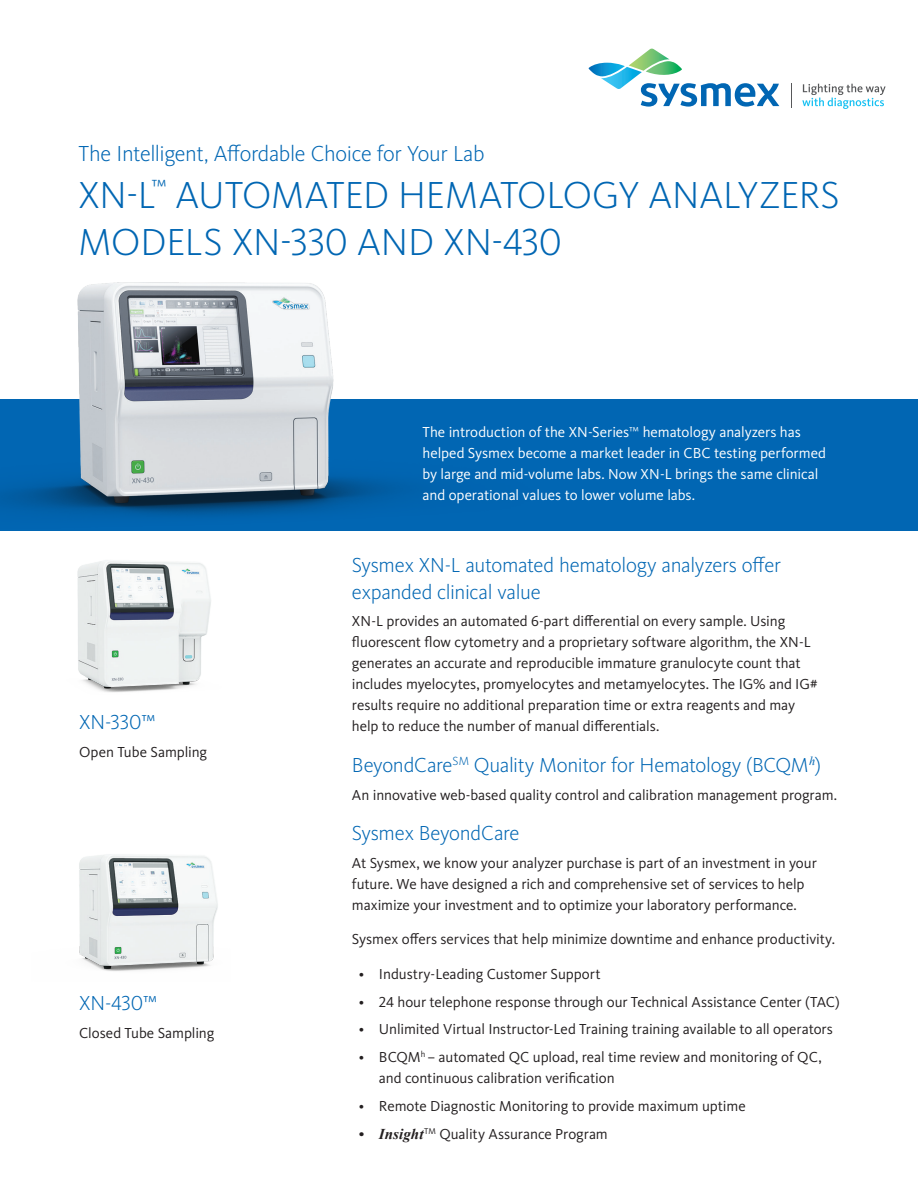
<style>
.page{position:relative;width:918px;height:1188px;background:#fff}
.page>*{position:absolute;margin:0;border:0;box-sizing:border-box;transform-origin:0 0}
.t1{font:300 39px "Kievit Pro";letter-spacing:-.005em;color:#0166b3}
.t2{font:300 22.5px "Kievit Pro";letter-spacing:-.02em;color:#0166b3}
.Sub-headline{font:300 21px/27px "Kievit Pro";letter-spacing:-.015em;color:#0166b3}
.Body_Copy{font:15px/21px "Kievit Pro";letter-spacing:-.005em;color:#231f20}
.Body_Copy-2{font:15px/21px "Kievit Pro";letter-spacing:-.005em;color:#fff}
.Bullet_List{font:15px "Kievit Pro";letter-spacing:-.005em;color:#231f20}
.s1{font-weight:300}
.s2{font-family:"Times New Roman";font-weight:700;font-style:italic}
</style>
<div class="page">
<div style="left:0;top:399px;width:918px;height:132px;background:#0166b3"></div>
<img style="left:79px;top:854px;width:139px;height:117px">
<img style="left:77px;top:560px;width:134px;height:132px">
<img style="left:0;top:283px;width:406px;height:234px">
<svg style="left:589px;top:49px;width:190px;height:58px"></svg>
<svg style="left:791px;top:83px;width:1px;height:24px"></svg>
<svg style="left:802px;top:84px;width:84px;height:25px"></svg>
<p class="t2" style="left:79px;top:140px;width:408px">The Intelligent, Affordable Choice for Your Lab</p>
<p class="t1" style="left:78px;top:172px;width:763px">XN-L<sup>™</sup> AUTOMATED HEMATOLOGY ANALYZERS</p>
<p class="t1" style="left:78px;top:219px;width:485px">MODELS XN-330 AND XN-430</p>
<p class="Sub-headline" style="left:79px;top:708px;width:78px">XN-330™</p>
<p class="Bullet_List" style="left:79px;top:743px;width:130px">Open Tube Sampling</p>
<p class="Sub-headline" style="left:79px;top:990px;width:80px">XN-430™</p>
<p class="Bullet_List" style="left:79px;top:1024px;width:137px">Closed Tube Sampling</p>
<p class="Body_Copy-2" style="left:423px;top:421px;width:405px">The introduction of the XN-Series<span class="s1">™</span> hematology analyzers has helped Sysmex become a market leader in CBC testing performed by large and mid-volume labs. Now XN-L brings the same clinical and operational values to lower volume labs.</p>
<p class="Sub-headline" style="left:352px;top:551px;width:430px">Sysmex XN-L automated hematology analyzers offer expanded clinical value</p>
<p class="Body_Copy" style="left:352px;top:611px;width:467px">XN-L provides an automated 6-part differential on every sample. Using fluorescent flow cytometry and a proprietary software algorithm, the XN-L generates an accurate and reproducible immature granulocyte count that includes myelocytes, promyelocytes and metamyelocytes. The IG% and IG# results require no additional preparation time or extra reagents and may help to reduce the number of manual differentials.</p>
<p class="Sub-headline" style="left:352px;top:751px;width:470px">BeyondCare<sup>SM</sup> Quality Monitor for Hematology (BCQM<sup>h</sup>)</p>
<p class="Body_Copy" style="left:352px;top:784px;width:487px">An innovative web-based quality control and calibration management program.</p>
<p class="Sub-headline" style="left:352px;top:819px;width:169px">Sysmex BeyondCare</p>
<p class="Body_Copy" style="left:352px;top:852px;width:466px">At Sysmex, we know your analyzer purchase is part of an investment in your future. We have designed a rich and comprehensive set of services to help maximize your investment and to optimize your laboratory performance.</p>
<p class="Body_Copy" style="left:352px;top:929px;width:485px">Sysmex offers services that help minimize downtime and enhance productivity.</p>
<p class="Body_Copy" style="left:359px;top:963px;width:243px">• Industry-Leading Customer Support</p>
<p class="Body_Copy" style="left:359px;top:991px;width:483px">• 24 hour telephone response through our Technical Assistance Center (TAC)</p>
<p class="Body_Copy" style="left:359px;top:1019px;width:476px">• Unlimited Virtual Instructor-Led Training training available to all operators</p>
<p class="Body_Copy" style="left:379px;top:1046px;width:444px;text-indent:-20px">• BCQM<sup>h</sup> – automated QC upload, real time review and monitoring of QC, and continuous calibration verification</p>
<p class="Body_Copy" style="left:359px;top:1095px;width:389px">• Remote Diagnostic Monitoring to provide maximum uptime</p>
<p class="Body_Copy" style="left:359px;top:1123px;width:251px"><span class="s2">• Insight</span><sup>TM</sup> Quality Assurance Program</p>
</div>
